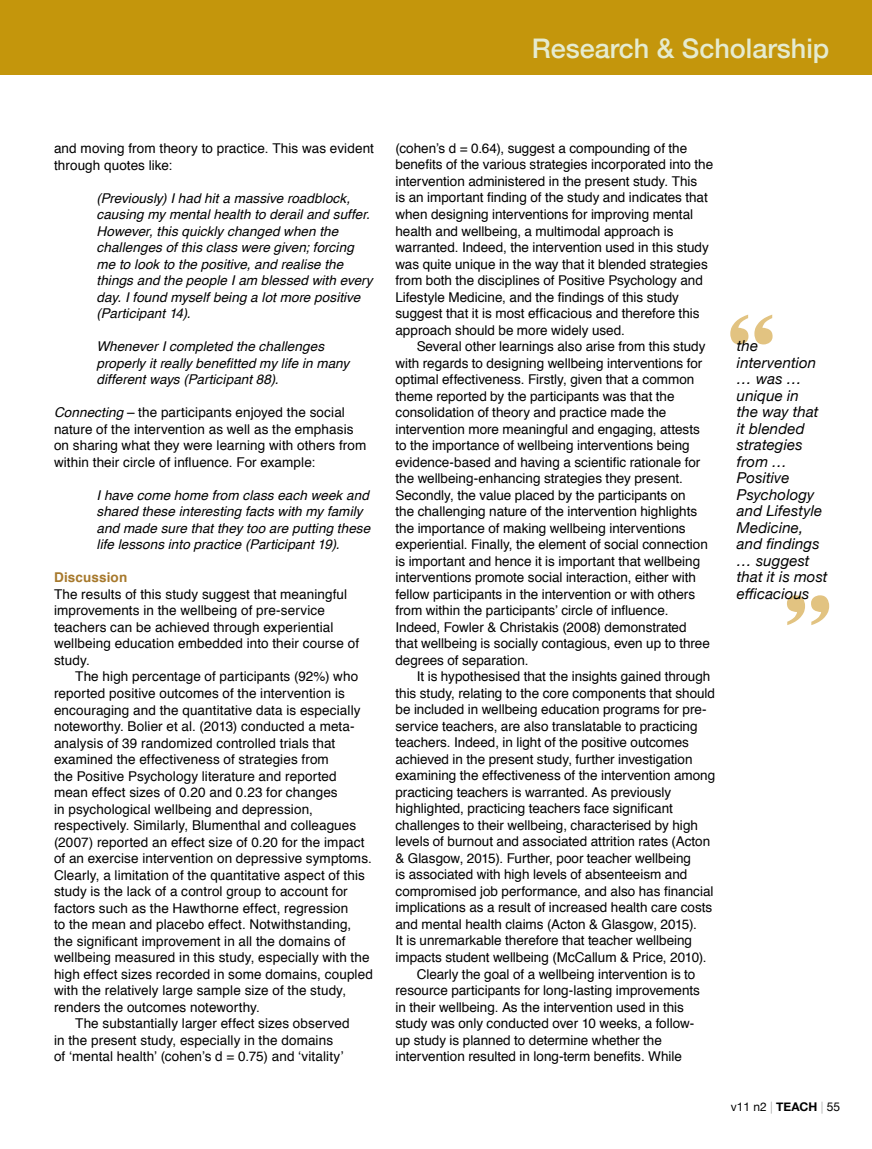
<style>
.page{position:relative;width:872px;height:1149px;background:#fff}
.page>*{position:absolute;margin:0;border:0;box-sizing:border-box;transform-origin:0 0}
.t1{font:700 108px "Copperplate";color:#e2c381}
.t2{font:500 27px "Helvetica Neue";color:#e5ebd0}
.t3{font:italic 15px/16.5px "Helvetica Neue";letter-spacing:.01em;color:#000}
.t4{font:13.5px/16.5px "Helvetica";color:#000}
.t5{font:italic 13.5px/16.5px "Helvetica";letter-spacing:.005em;color:#000}
.t6{font:700 13.5px "Helvetica";letter-spacing:.01em;color:#a7792c}
.t7{font:12px "Helvetica Neue";color:#000}
.s1{font-style:italic}
.s2{font-weight:200}
.s3{font-weight:700}
</style>
<div class="page">
<div style="left:0;top:0;width:872px;height:74px;background:#c4960c"></div>
<h2 class="t2" style="left:531px;top:26px;width:299px">Research &amp; Scholarship</h2>
<p class="t4" style="left:54px;top:140px;width:321px">and moving from theory to practice. This was evident through quotes like:</p>
<p class="t5" style="left:97px;top:190px;width:277px">(Previously) I had hit a massive roadblock, causing my mental health to derail and suffer.<br>However, this quickly changed when the challenges of this class were given; forcing me to look to the positive, and realise the things and the people I am blessed with every day. I found myself being a lot more positive (Participant 14).</p>
<p class="t5" style="left:97px;top:338px;width:254px">Whenever I completed the challenges properly it really benefitted my life in many different ways (Participant 88).</p>
<p class="t4" style="left:54px;top:404px;width:314px"><span class="s1">Connecting</span> – the participants enjoyed the social nature of the intervention as well as the emphasis on sharing what they were learning with others from within their circle of influence. For example:</p>
<p class="t5" style="left:97px;top:487px;width:275px">I have come home from class each week and shared these interesting facts with my family and made sure that they too are putting these life lessons into practice (Participant 19).</p>
<p class="t6" style="left:54px;top:566px;width:75px">Discussion</p>
<p class="t4" style="left:54px;top:586px;width:306px">The results of this study suggest that meaningful improvements in the wellbeing of pre-service teachers can be achieved through experiential wellbeing education embedded into their course of study.</p>
<p class="t4" style="left:75px;top:668px;width:284px">The high percentage of participants (92%) who</p>
<p class="t4" style="left:54px;top:685px;width:292px">reported positive outcomes of the intervention is</p>
<p class="t4" style="left:54px;top:701px;width:308px">encouraging and the quantitative data is especially</p>
<p class="t4" style="left:54px;top:718px;width:302px">noteworthy. Bolier et al. (2013) conducted a meta-</p>
<p class="t4" style="left:54px;top:734px;width:283px">analysis of 39 randomized controlled trials that</p>
<p class="t4" style="left:54px;top:751px;width:276px">examined the effectiveness of strategies from</p>
<p class="t4" style="left:54px;top:767px;width:284px">the Positive Psychology literature and reported</p>
<p class="t4" style="left:54px;top:784px;width:285px">mean effect sizes of 0.20 and 0.23 for changes</p>
<p class="t4" style="left:54px;top:800px;width:260px">in psychological wellbeing and depression,</p>
<p class="t4" style="left:54px;top:817px;width:304px">respectively. Similarly, Blumenthal and colleagues</p>
<p class="t4" style="left:54px;top:833px;width:312px">(2007) reported an effect size of 0.20 for the impact</p>
<p class="t4" style="left:54px;top:850px;width:319px">of an exercise intervention on depressive symptoms.</p>
<p class="t4" style="left:54px;top:866px;width:312px">Clearly, a limitation of the quantitative aspect of this</p>
<p class="t4" style="left:54px;top:883px;width:295px">study is the lack of a control group to account for</p>
<p class="t4" style="left:54px;top:899px;width:296px">factors such as the Hawthorne effect, regression</p>
<p class="t4" style="left:54px;top:916px;width:299px">to the mean and placebo effect. Notwithstanding,</p>
<p class="t4" style="left:54px;top:932px;width:293px">the significant improvement in all the domains of</p>
<p class="t4" style="left:54px;top:949px;width:317px">wellbeing measured in this study, especially with the</p>
<p class="t4" style="left:54px;top:965px;width:320px">high effect sizes recorded in some domains, coupled</p>
<p class="t4" style="left:54px;top:982px;width:293px">with the relatively large sample size of the study,</p>
<p class="t4" style="left:54px;top:998px;width:207px">renders the outcomes noteworthy.</p>
<p class="t4" style="left:75px;top:1015px;width:276px">The substantially larger effect sizes observed</p>
<p class="t4" style="left:54px;top:1031px;width:280px">in the present study, especially in the domains</p>
<p class="t4" style="left:54px;top:1048px;width:291px">of ‘mental health’ (cohen’s d = 0.75) and ‘vitality’</p>
<p class="t4" style="left:395px;top:140px;width:319px">(cohen’s d = 0.64), suggest a compounding of the benefits of the various strategies incorporated into the intervention administered in the present study. This<br>is an important finding of the study and indicates that when designing interventions for improving mental health and wellbeing, a multimodal approach is warranted. Indeed, the intervention used in this study was quite unique in the way that it blended strategies from both the disciplines of Positive Psychology and Lifestyle Medicine, and the findings of this study suggest that it is most efficacious and therefore this approach should be more widely used.</p>
<p class="t4" style="left:395px;top:338px;width:316px;text-indent:21px">Several other learnings also arise from this study with regards to designing wellbeing interventions for optimal effectiveness. Firstly, given that a common theme reported by the participants was that the consolidation of theory and practice made the intervention more meaningful and engaging, attests to the importance of wellbeing interventions being evidence-based and having a scientific rationale for the wellbeing-enhancing strategies they present.<br>Secondly, the value placed by the participants on<br>the challenging nature of the intervention highlights the importance of making wellbeing interventions experiential. Finally, the element of social connection is important and hence it is important that wellbeing interventions promote social interaction, either with fellow participants in the intervention or with others from within the participants’ circle of influence.<br>Indeed, Fowler &amp; Christakis (2008) demonstrated that wellbeing is socially contagious, even up to three degrees of separation.</p>
<p class="t4" style="left:417px;top:668px;width:295px">It is hypothesised that the insights gained through</p>
<p class="t4" style="left:395px;top:685px;width:321px">this study, relating to the core components that should</p>
<p class="t4" style="left:395px;top:701px;width:313px">be included in wellbeing education programs for pre-</p>
<p class="t4" style="left:395px;top:718px;width:304px">service teachers, are also translatable to practicing</p>
<p class="t4" style="left:395px;top:734px;width:295px">teachers. Indeed, in light of the positive outcomes</p>
<p class="t4" style="left:395px;top:751px;width:298px">achieved in the present study, further investigation</p>
<p class="t4" style="left:395px;top:767px;width:321px">examining the effectiveness of the intervention among</p>
<p class="t4" style="left:395px;top:784px;width:277px">practicing teachers is warranted. As previously</p>
<p class="t4" style="left:395px;top:800px;width:279px">highlighted, practicing teachers face significant</p>
<p class="t4" style="left:395px;top:817px;width:304px">challenges to their wellbeing, characterised by high</p>
<p class="t4" style="left:395px;top:833px;width:316px">levels of burnout and associated attrition rates (Acton</p>
<p class="t4" style="left:395px;top:850px;width:297px">&amp; Glasgow, 2015). Further, poor teacher wellbeing</p>
<p class="t4" style="left:395px;top:866px;width:293px">is associated with high levels of absenteeism and</p>
<p class="t4" style="left:395px;top:883px;width:319px">compromised job performance, and also has financial</p>
<p class="t4" style="left:395px;top:899px;width:318px">implications as a result of increased health care costs</p>
<p class="t4" style="left:395px;top:916px;width:303px">and mental health claims (Acton &amp; Glasgow, 2015).</p>
<p class="t4" style="left:395px;top:932px;width:298px">It is unremarkable therefore that teacher wellbeing</p>
<p class="t4" style="left:395px;top:949px;width:313px">impacts student wellbeing (McCallum &amp; Price, 2010).</p>
<p class="t4" style="left:417px;top:965px;width:280px">Clearly the goal of a wellbeing intervention is to</p>
<p class="t4" style="left:395px;top:982px;width:306px">resource participants for long-lasting improvements</p>
<p class="t4" style="left:395px;top:998px;width:290px">in their wellbeing. As the intervention used in this</p>
<p class="t4" style="left:395px;top:1015px;width:300px">study was only conducted over 10 weeks, a follow-</p>
<p class="t4" style="left:395px;top:1031px;width:268px">up study is planned to determine whether the</p>
<p class="t4" style="left:395px;top:1048px;width:288px">intervention resulted in long-term benefits. While</p>
<h1 class="t1" style="left:724px;top:274px;width:55px">“</h1>
<p class="t3" style="left:737px;top:338px;width:92px">the intervention … was … unique in<br>the way that it blended strategies from …<br>Positive<br>Psychology and Lifestyle<br>Medicine, and findings … suggest that it is most efficacious</p>
<h1 class="t1" style="left:781px;top:554px;width:55px">”</h1>
<p class="t7" style="left:731px;top:1097px;width:111px">v11 n2 <span class="s2">|</span> <span class="s3">TEACH</span> <span class="s2">|</span> 55</p>
</div>
